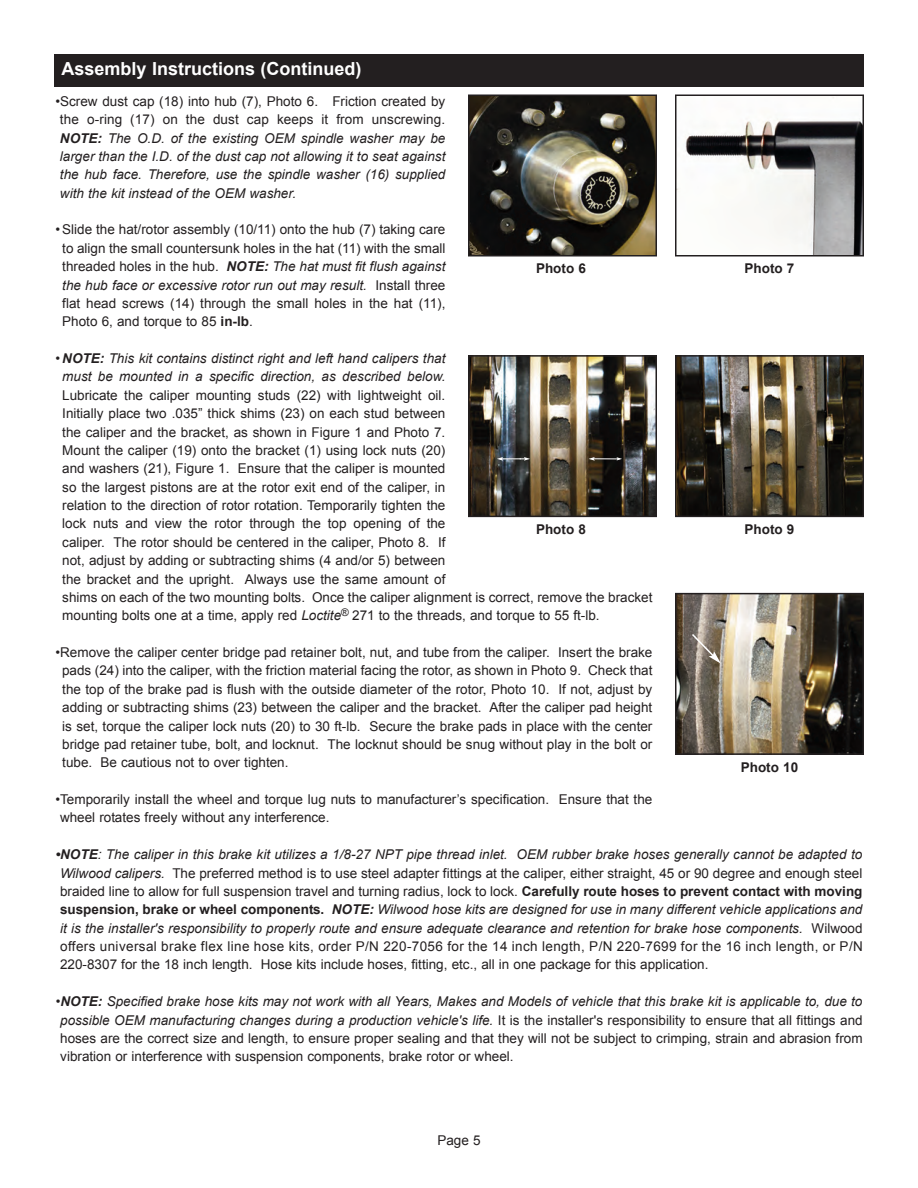
<style>
.page{position:relative;width:918px;height:1188px;background:#fff}
.page>*{position:absolute;margin:0;border:0;box-sizing:border-box;transform-origin:0 0}
.t1{font:700 18px "Arial";color:#fff}
.t2{font:13.5px/18.3px "Arial";color:#231f20;text-align:justify}
.t3{font:italic 13.5px/18.3px "Arial";color:#231f20;text-align:justify}
.t4{font:700 13.5px "Arial";color:#231f20}
.s1{font-style:normal}
.s2{font-weight:700}
.s3{font-weight:700;font-style:italic}
.s4{font-style:italic}
</style>
<div class="page">
<div style="left:54px;top:54px;width:810px;height:32px;background:#231f20"></div>
<img style="left:471px;top:97px;width:183px;height:156px">
<div style="left:468px;top:94px;width:189px;height:162px;border:2px solid #231f20"></div>
<img style="left:471px;top:358px;width:183px;height:156px">
<div style="left:468px;top:355px;width:189px;height:162px;border:2px solid #231f20"></div>
<svg style="left:497px;top:457px;width:33px;height:4px"></svg>
<svg style="left:589px;top:457px;width:33px;height:4px"></svg>
<img style="left:678px;top:596px;width:183px;height:156px">
<div style="left:675px;top:593px;width:189px;height:162px;border:2px solid #231f20"></div>
<svg style="left:690px;top:632px;width:31px;height:32px"></svg>
<img style="left:678px;top:358px;width:183px;height:156px">
<div style="left:675px;top:355px;width:189px;height:162px;border:2px solid #231f20"></div>
<img style="left:678px;top:97px;width:183px;height:156px">
<div style="left:675px;top:94px;width:189px;height:162px;border:2px solid #231f20"></div>
<h1 class="t1" style="left:62px;top:58px;width:302px">Assembly Instructions (Continued)</h1>
<p class="t3" style="left:60px;top:92px;width:387px;text-indent:-4px"><span class="s1">•Screw dust cap (18) into hub (7), Photo 6. Friction created by the o-ring (17) on the dust cap keeps it from unscrewing.<br></span><span class="s2">NOTE:</span> The O.D. of the existing OEM spindle washer may be larger than the I.D. of the dust cap not allowing it to seat against the hub face. Therefore, use the spindle washer (16) supplied with the kit instead of the OEM washer.</p>
<p class="t2" style="left:62px;top:221px;width:385px;text-indent:-7px">• Slide the hat/rotor assembly (10/11) onto the hub (7) taking care to align the small countersunk holes in the hat (11) with the small threaded holes in the hub. <span class="s3">NOTE:</span> <span class="s4">The hat must fit flush against the hub face or excessive rotor run out may result.</span> Install three flat head screws (14) through the small holes in the hat (11), Photo 6, and torque to 85 <span class="s2">in-lb</span>.</p>
<p class="t3" style="left:56px;top:349px;width:391px;text-align:center"><span class="s1">•</span> <span class="s2">NOTE:</span> This kit contains distinct right and left hand calipers that must be mounted in a specific direction, as described below.</p>
<p class="t2" style="left:62px;top:386px;width:592px;text-align:left">Lubricate the caliper mounting studs (22) with lightweight oil.<br>Initially place two .035” thick shims (23) on each stud between<br>the caliper and the bracket, as shown in Figure 1 and Photo 7.<br>Mount the caliper (19) onto the bracket (1) using lock nuts (20)<br>and washers (21), Figure 1. Ensure that the caliper is mounted<br>so the largest pistons are at the rotor exit end of the caliper, in<br>relation to the direction of rotor rotation. Temporarily tighten the<br>lock nuts and view the rotor through the top opening of the<br>caliper. The rotor should be centered in the caliper, Photo 8. If<br>not, adjust by adding or subtracting shims (4 and/or 5) between<br>the bracket and the upright. Always use the same amount of<br>shims on each of the two mounting bolts. Once the caliper alignment is correct, remove the bracket mounting bolts one at a time, apply red <span class="s4">Loctite</span><sup>®</sup> 271 to the threads, and torque to 55 ft-lb.</p>
<p class="t2" style="left:62px;top:643px;width:592px;text-indent:-7px">•Remove the caliper center bridge pad retainer bolt, nut, and tube from the caliper. Insert the brake pads (24) into the caliper, with the friction material facing the rotor, as shown in Photo 9. Check that the top of the brake pad is flush with the outside diameter of the rotor, Photo 10. If not, adjust by adding or subtracting shims (23) between the caliper and the bracket. After the caliper pad height is set, torque the caliper lock nuts (20) to 30 ft-lb. Secure the brake pads in place with the center bridge pad retainer tube, bolt, and locknut. The locknut should be snug without play in the bolt or tube. Be cautious not to over tighten.</p>
<p class="t2" style="left:60px;top:790px;width:594px;text-indent:-5px">•Temporarily install the wheel and torque lug nuts to manufacturer’s specification. Ensure that the wheel rotates freely without any interference.</p>
<p class="t2" style="left:60px;top:845px;width:804px;text-indent:-5px"><span class="s3">•NOTE</span><span class="s4">: The caliper in this brake kit utilizes a 1/8-27 NPT pipe thread inlet. OEM rubber brake hoses generally cannot be adapted to Wilwood calipers.</span> The preferred method is to use steel adapter fittings at the caliper, either straight, 45 or 90 degree and enough steel braided line to allow for full suspension travel and turning radius, lock to lock. <span class="s2">Carefully route hoses to prevent contact with moving suspension, brake or wheel components.</span> <span class="s3">NOTE:</span> <span class="s4">Wilwood hose kits are designed for use in many different vehicle applications and it is the installer's responsibility to properly route and ensure adequate clearance and retention for brake hose components.</span> Wilwood offers universal brake flex line hose kits, order P/N 220-7056 for the 14 inch length, P/N 220-7699 for the 16 inch length, or P/N 220-8307 for the 18 inch length. Hose kits include hoses, fitting, etc., all in one package for this application.</p>
<p class="t2" style="left:60px;top:992px;width:804px;text-indent:-5px">•<span class="s3">NOTE:</span> <span class="s4">Specified brake hose kits may not work with all Years, Makes and Models of vehicle that this brake kit is applicable to, due to possible OEM manufacturing changes during a production vehicle's life.</span> It is the installer's responsibility to ensure that all fittings and hoses are the correct size and length, to ensure proper sealing and that they will not be subject to crimping, strain and abrasion from vibration or interference with suspension components, brake rotor or wheel.</p>
<p class="t4" style="left:536px;top:261px;width:51px">Photo 6</p>
<p class="t4" style="left:745px;top:261px;width:51px">Photo 7</p>
<p class="t4" style="left:536px;top:522px;width:51px">Photo 8</p>
<p class="t4" style="left:745px;top:522px;width:51px">Photo 9</p>
<p class="t4" style="left:741px;top:760px;width:59px">Photo 10</p>
<p class="t2" style="left:437px;top:1131px;width:45px">Page 5</p>
</div>
